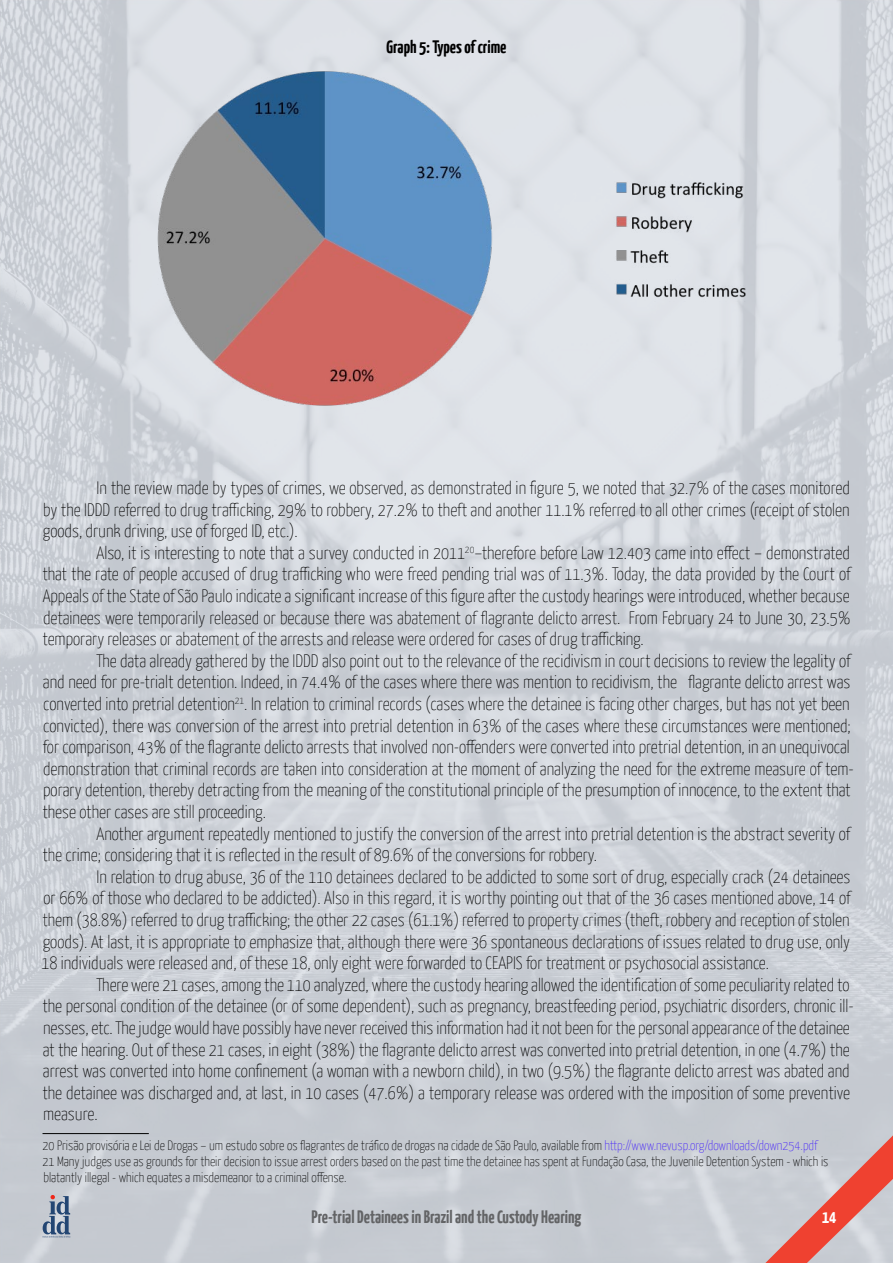
<style>
.page{position:relative;width:893px;height:1263px;background:#fff}
.page>*{position:absolute;margin:0;border:0;box-sizing:border-box;transform-origin:0 0}
.t1{font:100 18px/21.6px "Yanone Kaffeesatz";color:#000;text-align:justify}
.t2{font:700 18px "Yanone Kaffeesatz";color:#636466}
.t3{font:700 18px "Yanone Kaffeesatz";color:#000}
.t4{font:700 18px "Yanone Kaffeesatz";color:#fff}
.t5{font:100 13.5px/16.2px "Yanone Kaffeesatz";color:#000}
.s1{color:#4624fb}
</style>
<div class="page">
<img style="left:0;top:0;width:893px;height:1263px">
<svg style="left:765px;top:1135px;width:128px;height:128px;background:#d3a7a7"></svg>
<svg style="left:43px;top:1195px;width:28px;height:42px"></svg>
<img style="left:43px;top:26px;width:723px;height:425px">
<hr style="left:43px;top:1133px;width:106px;height:1px;background:#000">
<p class="t3" style="left:386px;top:36px;width:121px">Graph 5: Types of crime</p>
<p class="t1" style="left:43px;top:476px;width:808px;text-indent:54px">In the review made by types of crimes, we observed, as demonstrated in figure 5, we noted that 32.7% of the cases monitored by the IDDD referred to drug trafficking, 29% to robbery, 27.2% to theft and another 11.1% referred to all other crimes (receipt of stolen goods, drunk driving, use of forged ID, etc.).</p>
<p class="t1" style="left:42px;top:541px;width:810px;text-indent:54px">Also, it is interesting to note that a survey conducted in 2011<sup>20</sup>–therefore before Law 12.403 came into effect – demonstrated that the rate of people accused of drug trafficking who were freed pending trial was of 11.3%. Today, the data provided by the Court of Appeals of the State of São Paulo indicate a significant increase of this figure after the custody hearings were introduced, whether because detainees were temporarily released or because there was abatement of flagrante delicto arrest. From February 24 to June 30, 23.5% temporary releases or abatement of the arrests and release were ordered for cases of drug trafficking.</p>
<p class="t1" style="left:42px;top:649px;width:813px;text-align:left;text-indent:54px">The data already gathered by the IDDD also point out to the relevance of the recidivism in court decisions to review the legality of and need for pre-trialt detention. Indeed, in 74.4% of the cases where there was mention to recidivism, the flagrante delicto arrest was converted into pretrial detention<sup>21</sup>. In relation to criminal records (cases where the detainee is facing other charges, but has not yet been convicted), there was conversion of the arrest into pretrial detention in 63% of the cases where these circumstances were mentioned; for comparison, 43% of the flagrante delicto arrests that involved non-offenders were converted into pretrial detention, in an unequivocal demonstration that criminal records are taken into consideration at the moment of analyzing the need for the extreme measure of tem&shy;porary detention, thereby detracting from the meaning of the constitutional principle of the presumption of innocence, to the extent that these other cases are still proceeding.</p>
<p class="t1" style="left:42px;top:822px;width:809px;text-indent:54px">Another argument repeatedly mentioned to justify the conversion of the arrest into pretrial detention is the abstract severity of the crime; considering that it is reflected in the result of 89.6% of the conversions for robbery.</p>
<p class="t1" style="left:41px;top:865px;width:811px;text-indent:55px">In relation to drug abuse, 36 of the 110 detainees declared to be addicted to some sort of drug, especially crack (24 detainees or 66% of those who declared to be addicted). Also in this regard, it is worthy pointing out that of the 36 cases mentioned above, 14 of them (38.8%) referred to drug trafficking; the other 22 cases (61.1%) referred to property crimes (theft, robbery and reception of stolen goods). At last, it is appropriate to emphasize that, although there were 36 spontaneous declarations of issues related to drug use, only 18 individuals were released and, of these 18, only eight were forwarded to CEAPIS for treatment or psychosocial assistance.</p>
<p class="t1" style="left:42px;top:973px;width:813px;text-align:left;text-indent:54px">There were 21 cases, among the 110 analyzed, where the custody hearing allowed the identification of some peculiarity related to the personal condition of the detainee (or of some dependent), such as pregnancy, breastfeeding period, psychiatric disorders, chronic ill&shy;nesses, etc. The judge would have possibly have never received this information had it not been for the personal appearance of the detainee at the hearing. Out of these 21 cases, in eight (38%) the flagrante delicto arrest was converted into pretrial detention, in one (4.7%) the arrest was converted into home confinement (a woman with a newborn child), in two (9.5%) the flagrante delicto arrest was abated and the detainee was discharged and, at last, in 10 cases (47.6%) a temporary release was ordered with the imposition of some preventive measure.</p>
<p class="t5" style="left:42px;top:1136px;width:787px">20 Prisão provisória e Lei de Drogas – um estudo sobre os flagrantes de tráfico de drogas na cidade de São Paulo, available from <span class="s1">http://www.nevusp.org/downloads/down254.pdf<br></span>21 Many judges use as grounds for their decision to issue arrest orders based on the past time the detainee has spent at Fundação Casa, the Juvenile Detention System - which is blatantly illegal - which equates a misdemeanor to a criminal offense.</p>
<p class="t2" style="left:311px;top:1205px;width:271px">Pre-trial Detainees in Brazil and the Custody Hearing</p>
<p class="t4" style="left:822px;top:1205px;width:16px">14</p>
</div>
